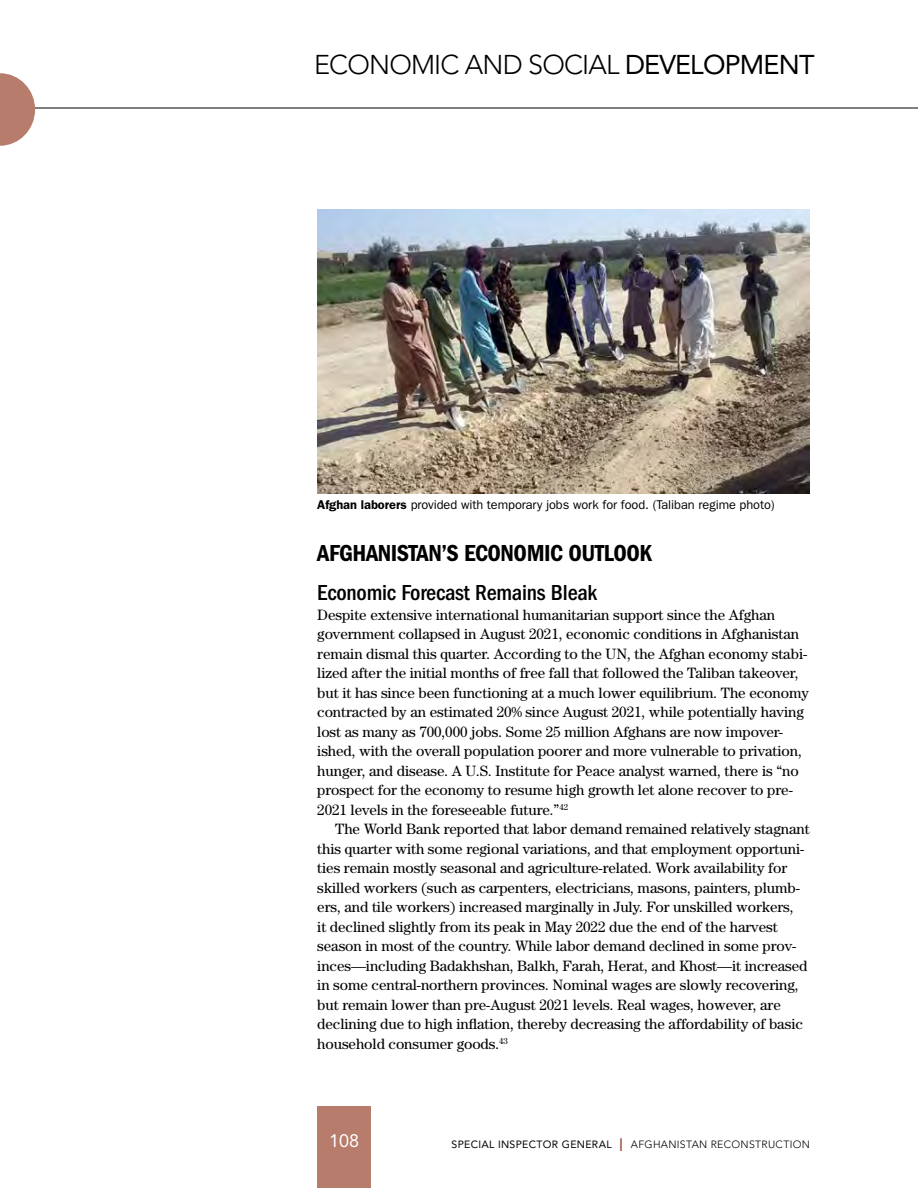
<style>
.page{position:relative;width:918px;height:1188px;background:#fff}
.page>*{position:absolute;margin:0;border:0;box-sizing:border-box;transform-origin:0 0}
.t1{font:300 27px "Avenir LT Std";letter-spacing:-.03em;color:#000}
.t2{font:24px "ITC Franklin Gothic Std Dm Cd";letter-spacing:-.02em;color:#000}
.t3{font:500 condensed 22.5px "ITC Franklin Gothic Std";letter-spacing:-.01em;color:#000}
.t4{font:18px "Avenir LT Std";color:#fff}
.t5{font:15px/19.5px "Century Std";letter-spacing:-.005em;color:#000}
.t6{font:12.75px "ITC Franklin Gothic Std";letter-spacing:-.005em;color:#000}
.t7{font:300 10.5px "Avenir LT Std";letter-spacing:.03em;color:#000}
.s1{font-weight:400}
.s2{font-weight:600}
.s3{font-weight:400;font-size:18px;color:#a05344}
</style>
<div class="page">
<hr style="left:0;top:108px;width:918px;height:1px;background:#000">
<svg style="left:0;top:73px;width:35px;height:73px"></svg>
<div style="left:317px;top:1107px;width:54px;height:81px;background:#b77c6b"></div>
<img style="left:317px;top:209px;width:493px;height:284px">
<h1 class="t1" style="left:314px;top:49px;width:502px">ECONOMIC AND SOCIAL <span class="s1">DEVELOPMENT</span></h1>
<p class="t6" style="left:317px;top:497px;width:459px"><span class="s2">Afghan laborers</span> provided with temporary jobs work for food. (Taliban regime photo)</p>
<h2 class="t2" style="left:317px;top:539px;width:336px">AFGHANISTAN’S ECONOMIC OUTLOOK</h2>
<h3 class="t3" style="left:317px;top:580px;width:281px">Economic Forecast Remains Bleak</h3>
<p class="t5" style="left:317px;top:604px;width:493px">Despite extensive international humanitarian support since the Afghan government collapsed in August 2021, economic conditions in Afghanistan remain dismal this quarter. According to the UN, the Afghan economy stabi&shy;lized after the initial months of free fall that followed the Taliban takeover, but it has since been functioning at a much lower equilibrium. The economy contracted by an estimated 20% since August 2021, while potentially having lost as many as 700,000 jobs. Some 25 million Afghans are now impover&shy;ished, with the overall population poorer and more vulnerable to privation, hunger, and disease. A U.S. Institute for Peace analyst warned, there is “no prospect for the economy to resume high growth let alone recover to pre-2021 levels in the foreseeable future.”<sup>42</sup></p>
<p class="t5" style="left:317px;top:819px;width:494px;text-indent:18px">The World Bank reported that labor demand remained relatively stagnant this quarter with some regional variations, and that employment opportuni&shy;ties remain mostly seasonal and agriculture-related. Work availability for skilled workers (such as carpenters, electricians, masons, painters, plumb&shy;ers, and tile workers) increased marginally in July. For unskilled workers,<br>it declined slightly from its peak in May 2022 due the end of the harvest season in most of the country. While labor demand declined in some prov&shy;inces—including Badakhshan, Balkh, Farah, Herat, and Khost—it increased in some central-northern provinces. Nominal wages are slowly recovering, but remain lower than pre-August 2021 levels. Real wages, however, are declining due to high inflation, thereby decreasing the affordability of basic household consumer goods.<sup>43</sup></p>
<p class="t4" style="left:329px;top:1131px;width:32px">108</p>
<p class="t7" style="left:452px;top:1138px;width:360px"><span class="s1">SPECIAL INSPECTOR GENERAL</span> <span class="s3">I</span> AFGHANISTAN RECONSTRUCTION</p>
</div>
